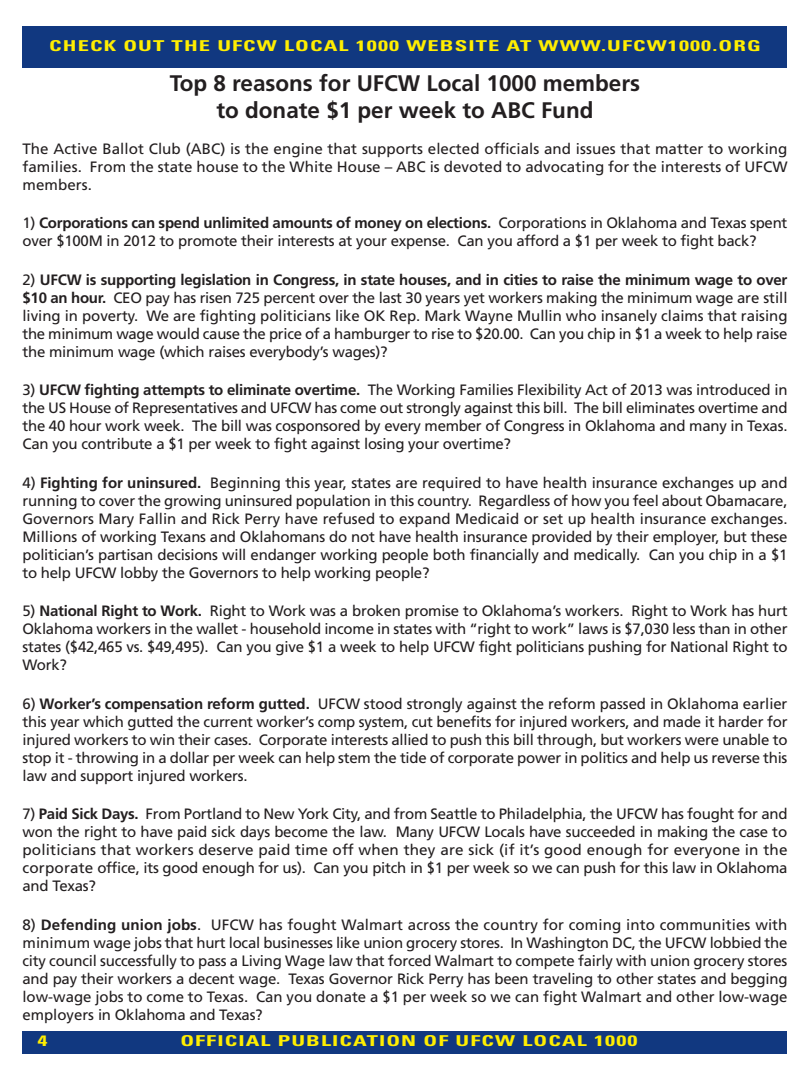
<style>
.page{position:relative;width:810px;height:1080px;background:#fff}
.page>*{position:absolute;margin:0;border:0;box-sizing:border-box;transform-origin:0 0}
.t1{font:700 22.5px/27px "Frutiger";color:#231f20;text-align:center}
.t2{font:15px/18px "Frutiger";letter-spacing:-.015em;color:#231f20;text-align:justify}
.t3{font:700 condensed 15px "Univers";letter-spacing:.05em;color:#ffee01;scale:1.5 1}
.s1{font-weight:700}
</style>
<div class="page">
<div style="left:22px;top:26px;width:766px;height:41px;background:#113880"></div>
<div style="left:22px;top:1031px;width:766px;height:23px;background:#113880"></div>
<p class="t3" style="left:49px;top:40px;width:476px">CHECK OUT THE UFCW LOCAL 1000 WEBSITE AT WWW.UFCW1000.ORG</p>
<h1 class="t1" style="left:170px;top:71px;width:472px">Top 8 reasons for UFCW Local 1000 members to donate $1 per week to ABC Fund</h1>
<p class="t2" style="left:23px;top:141px;width:767px">The Active Ballot Club (ABC) is the engine that supports elected officials and issues that matter to working families. From the state house to the White House – ABC is devoted to advocating for the interests of UFCW members.</p>
<p class="t2" style="left:22px;top:215px;width:767px">1) <span class="s1">Corporations can spend unlimited amounts of money on elections.</span> Corporations in Oklahoma and Texas spent over $100M in 2012 to promote their interests at your expense. Can you afford a $1 per week to fight back?</p>
<p class="t2" style="left:22px;top:272px;width:767px">2) <span class="s1">UFCW is supporting legislation in Congress, in state houses, and in cities to raise the minimum wage to over $10 an hour.</span> CEO pay has risen 725 percent over the last 30 years yet workers making the minimum wage are still living in poverty. We are fighting politicians like OK Rep. Mark Wayne Mullin who insanely claims that raising the minimum wage would cause the price of a hamburger to rise to $20.00. Can you chip in $1 a week to help raise the minimum wage (which raises everybody’s wages)?</p>
<p class="t2" style="left:22px;top:382px;width:767px">3) <span class="s1">UFCW fighting attempts to eliminate overtime.</span> The Working Families Flexibility Act of 2013 was introduced in the US House of Representatives and UFCW has come out strongly against this bill. The bill eliminates overtime and the 40 hour work week. The bill was cosponsored by every member of Congress in Oklahoma and many in Texas.<br>Can you contribute a $1 per week to fight against losing your overtime?</p>
<p class="t2" style="left:22px;top:475px;width:767px">4) <span class="s1">Fighting for uninsured.</span> Beginning this year, states are required to have health insurance exchanges up and running to cover the growing uninsured population in this country. Regardless of how you feel about Obamacare, Governors Mary Fallin and Rick Perry have refused to expand Medicaid or set up health insurance exchanges.<br>Millions of working Texans and Oklahomans do not have health insurance provided by their employer, but these politician’s partisan decisions will endanger working people both financially and medically. Can you chip in a $1 to help UFCW lobby the Governors to help working people?</p>
<p class="t2" style="left:23px;top:603px;width:767px">5) <span class="s1">National Right to Work.</span> Right to Work was a broken promise to Oklahoma’s workers. Right to Work has hurt Oklahoma workers in the wallet - household income in states with “right to work” laws is $7,030 less than in other states ($42,465 vs. $49,495). Can you give $1 a week to help UFCW fight politicians pushing for National Right to Work?</p>
<p class="t2" style="left:23px;top:696px;width:767px">6) <span class="s1">Worker’s compensation reform gutted.</span> UFCW stood strongly against the reform passed in Oklahoma earlier this year which gutted the current worker’s comp system, cut benefits for injured workers, and made it harder for injured workers to win their cases. Corporate interests allied to push this bill through, but workers were unable to stop it - throwing in a dollar per week can help stem the tide of corporate power in politics and help us reverse this law and support injured workers.</p>
<p class="t2" style="left:22px;top:806px;width:767px">7) <span class="s1">Paid Sick Days.</span> From Portland to New York City, and from Seattle to Philadelphia, the UFCW has fought for and won the right to have paid sick days become the law. Many UFCW Locals have succeeded in making the case to politicians that workers deserve paid time off when they are sick (if it’s good enough for everyone in the corporate office, its good enough for us). Can you pitch in $1 per week so we can push for this law in Oklahoma and Texas?</p>
<p class="t2" style="left:22px;top:917px;width:767px">8) <span class="s1">Defending union jobs</span>. UFCW has fought Walmart across the country for coming into communities with minimum wage jobs that hurt local businesses like union grocery stores. In Washington DC, the UFCW lobbied the city council successfully to pass a Living Wage law that forced Walmart to compete fairly with union grocery stores and pay their workers a decent wage. Texas Governor Rick Perry has been traveling to other states and begging low-wage jobs to come to Texas. Can you donate a $1 per week so we can fight Walmart and other low-wage employers in Oklahoma and Texas?</p>
<p class="t3" style="left:38px;top:1035px;width:8px">4</p>
<p class="t3" style="left:180px;top:1035px;width:306px">OFFICIAL PUBLICATION OF UFCW LOCAL 1000</p>
</div>
